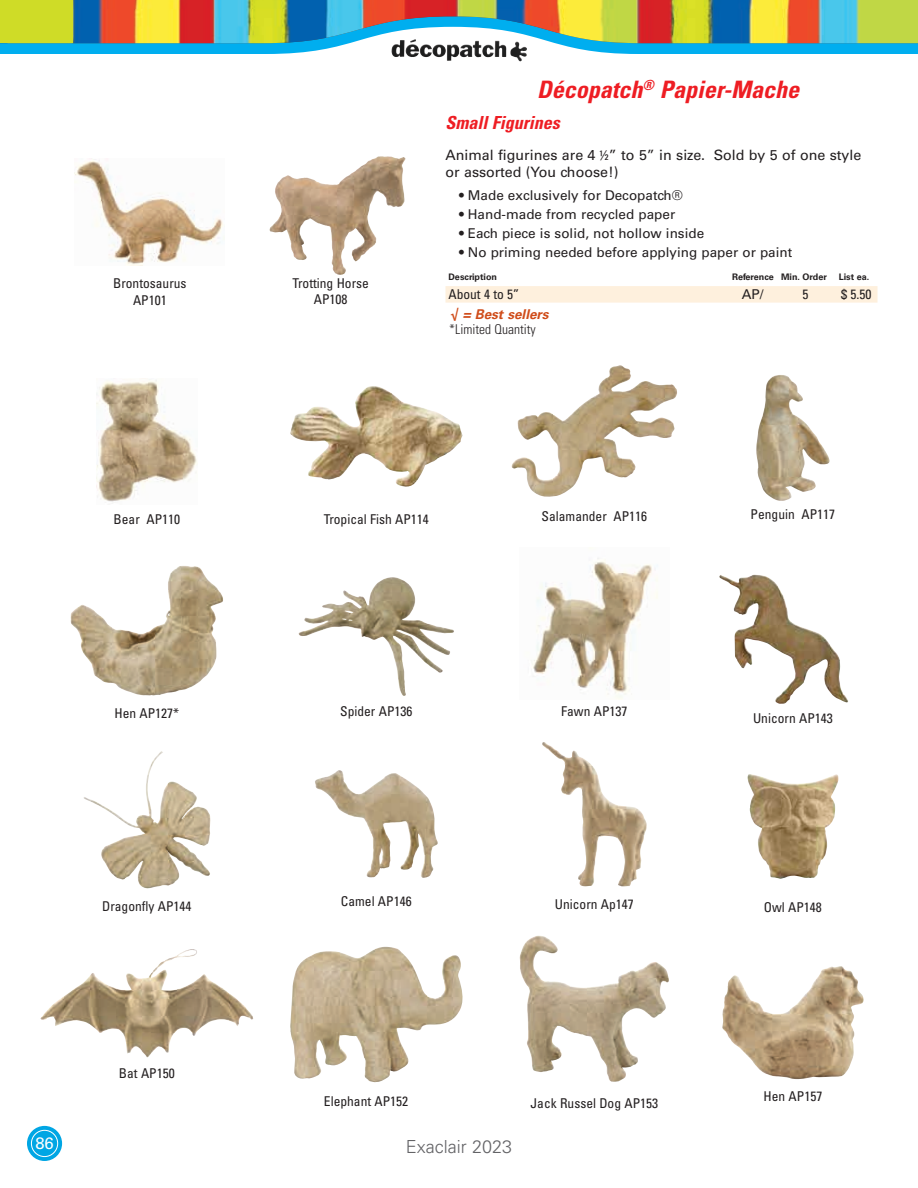
<style>
.page{position:relative;width:918px;height:1188px;background:#fff}
.page>*{position:absolute;margin:0;border:0;box-sizing:border-box;transform-origin:0 0}
.t1{font:italic 700 condensed 24px "Univers LT Std";color:#ee1d23}
.t2{font:italic 700 condensed 18px "Univers LT Std";color:#ee1d23}
.t3{font:300 18px "Univers LT Std";color:#636366}
.t4{font:16.5px "Univers LT Std";color:#fff}
.t5{font:14.25px/17.2px "Univers LT Std";color:#231f20}
.t6{font:condensed 13.5px/16.2px "Univers LT Std";color:#231f20;text-align:center}
.t7{font:13.5px "Univers LT Std";color:#231f20}
.t8{font:300 condensed 13.5px "Univers LT Std";color:#231f20}
.t9{font:italic 700 13.5px "Univers LT Std";color:#d04d1b}
.t10{font:700 9px "Univers LT Std";color:#231f20}
.s1{font-stretch:condensed;font-size:13.5px}
</style>
<div class="page">
<svg style="left:0;top:0;width:918px;height:54px;background:#88a48b"></svg>
<div style="left:27px;top:1126px;width:35px;height:35px;background:#00a6e4;border-radius:50%"></div>
<div style="left:31px;top:1130px;width:27px;height:27px;border:1px solid #fff;border-radius:50%"></div>
<div style="left:0;top:0;width:73px;height:43px;background:#cfdc27"></div>
<img style="left:391px;top:39px;width:25px;height:18px">
<img style="left:290px;top:386px;width:172px;height:101px">
<img style="left:75px;top:158px;width:148px;height:107px">
<img style="left:531px;top:558px;width:127px;height:141px">
<img style="left:269px;top:156px;width:109px;height:104px">
<img style="left:512px;top:365px;width:160px;height:132px">
<img style="left:756px;top:375px;width:74px;height:126px">
<img style="left:96px;top:380px;width:101px;height:122px">
<img style="left:299px;top:577px;width:145px;height:119px">
<img style="left:719px;top:574px;width:129px;height:130px">
<div style="left:446px;top:286px;width:432px;height:17px;background:#fef0dd"></div>
<img style="left:748px;top:774px;width:87px;height:105px">
<img style="left:519px;top:936px;width:150px;height:146px">
<img style="left:40px;top:949px;width:151px;height:84px">
<img style="left:70px;top:566px;width:153px;height:129px">
<img style="left:315px;top:772px;width:95px;height:105px">
<img style="left:542px;top:742px;width:81px;height:144px">
<img style="left:84px;top:759px;width:126px;height:129px">
<img style="left:722px;top:966px;width:142px;height:113px">
<img style="left:290px;top:947px;width:173px;height:135px">
<h1 class="t1" style="left:537px;top:75px;width:263px">Décopatch<sup>®</sup> Papier-Mache</h1>
<p class="t6" style="left:113px;top:275px;width:75px">Brontosaurus<br>AP101</p>
<p class="t6" style="left:292px;top:275px;width:78px">Trotting Horse<br>AP108</p>
<h2 class="t2" style="left:446px;top:111px;width:116px">Small Figurines</h2>
<p class="t5" style="left:446px;top:146px;width:417px">Animal figurines are 4 <span class="s1">½</span>” to 5” in size. Sold by 5 of one style or assorted (You choose!)</p>
<p class="t7" style="left:459px;top:187px;width:225px">• Made exclusively for Decopatch®</p>
<p class="t7" style="left:459px;top:206px;width:218px">• Hand-made from recycled paper</p>
<p class="t7" style="left:459px;top:225px;width:247px">• Each piece is solid, not hollow inside</p>
<p class="t7" style="left:459px;top:245px;width:335px">• No priming needed before applying paper or paint</p>
<p class="t10" style="left:448px;top:271px;width:50px">Description</p>
<p class="t10" style="left:732px;top:271px;width:96px">Reference Min. Order</p>
<p class="t10" style="left:839px;top:271px;width:32px">List ea.</p>
<p class="t6" style="left:448px;top:286px;width:72px">About 4 to 5”</p>
<p class="t7" style="left:742px;top:287px;width:23px">AP/</p>
<p class="t6" style="left:802px;top:286px;width:7px">5</p>
<p class="t6" style="left:841px;top:286px;width:32px">$ 5.50</p>
<p class="t9" style="left:448px;top:306px;width:102px">√ = Best sellers</p>
<p class="t8" style="left:449px;top:321px;width:88px">*Limited Quantity</p>
<p class="t6" style="left:114px;top:510px;width:68px">Bear AP110</p>
<p class="t6" style="left:324px;top:511px;width:107px">Tropical Fish AP114</p>
<p class="t6" style="left:542px;top:508px;width:107px">Salamander AP116</p>
<p class="t6" style="left:751px;top:506px;width:86px">Penguin AP117</p>
<p class="t6" style="left:114px;top:705px;width:66px">Hen AP127*</p>
<p class="t6" style="left:340px;top:703px;width:74px">Spider AP136</p>
<p class="t6" style="left:561px;top:703px;width:68px">Fawn AP137</p>
<p class="t6" style="left:753px;top:710px;width:81px">Unicorn AP143</p>
<p class="t6" style="left:102px;top:898px;width:91px">Dragonfly AP144</p>
<p class="t6" style="left:341px;top:893px;width:72px">Camel AP146</p>
<p class="t6" style="left:555px;top:896px;width:81px">Unicorn Ap147</p>
<p class="t6" style="left:764px;top:898px;width:60px">Owl AP148</p>
<p class="t6" style="left:119px;top:1065px;width:57px">Bat AP150</p>
<p class="t6" style="left:324px;top:1093px;width:86px">Elephant AP152</p>
<p class="t6" style="left:531px;top:1095px;width:129px">Jack Russel Dog AP153</p>
<p class="t6" style="left:764px;top:1088px;width:60px">Hen AP157</p>
<p class="t4" style="left:35px;top:1134px;width:20px">86</p>
<h2 class="t3" style="left:406px;top:1136px;width:108px">Exaclair 2023</h2>
</div>
